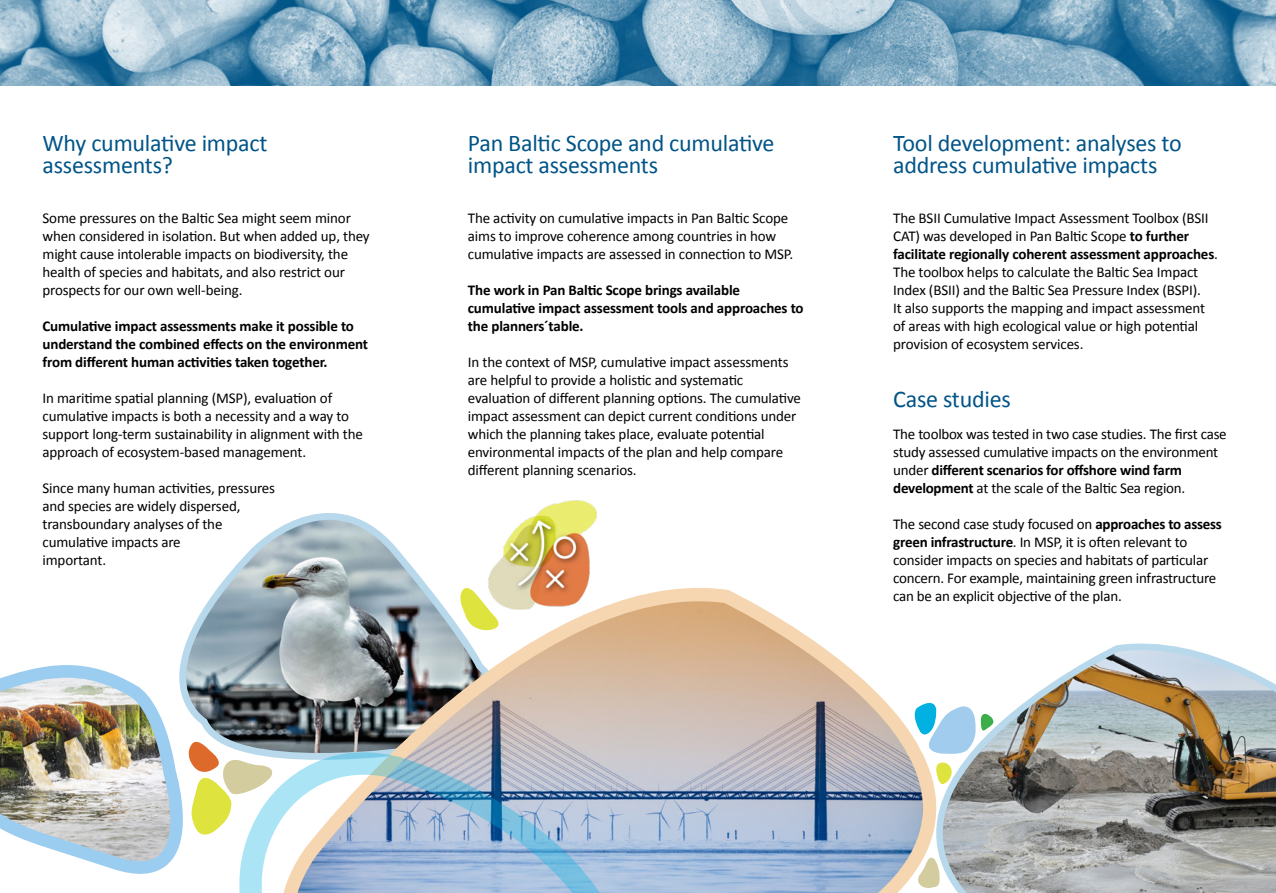
<style>
.page{position:relative;width:1276px;height:893px;background:#fff}
.page>*{position:absolute;margin:0;border:0;box-sizing:border-box;transform-origin:0 0}
.t1{font:24px/22.5px "Calibri";letter-spacing:-.01em;color:#005487}
.t2{font:15px/18px "Calibri";letter-spacing:-.01em;color:#000}
.t3{font:700 15px/18px "Calibri";letter-spacing:-.01em;color:#000}
.s1{font-weight:700}
</style>
<div class="page">
<img style="left:0;top:0;width:1276px;height:85px">
<img style="left:1087px;top:643px;width:189px;height:250px">
<svg style="left:183px;top:513px;width:231px;height:224px"></svg>
<img style="left:272px;top:569px;width:815px;height:324px">
<svg style="left:915px;top:854px;width:25px;height:36px"></svg>
<svg style="left:910px;top:696px;width:85px;height:92px"></svg>
<img style="left:0;top:651px;width:205px;height:223px">
<svg style="left:181px;top:745px;width:529px;height:148px"></svg>
<svg style="left:186px;top:737px;width:90px;height:100px"></svg>
<svg style="left:459px;top:581px;width:49px;height:51px"></svg>
<img style="left:488px;top:500px;width:111px;height:109px">
<h1 class="t1" style="left:43px;top:130px;width:226px">Why cumulative impact assessments?</h1>
<p class="t2" style="left:43px;top:208px;width:329px">Some pressures on the Baltic Sea might seem minor when considered in isolation. But when added up, they might cause intolerable impacts on biodiversity, the health of species and habitats, and also restrict our prospects for our own well-being.</p>
<p class="t3" style="left:43px;top:317px;width:327px">Cumulative impact assessments make it possible to understand the combined effects on the environment from different human activities taken together.</p>
<p class="t2" style="left:43px;top:388px;width:322px">In maritime spatial planning (MSP), evaluation of cumulative impacts is both a necessity and a way to support long-term sustainability in alignment with the approach of ecosystem-based management.</p>
<p class="t2" style="left:43px;top:478px;width:234px">Since many human activities, pressures and species are widely dispersed, transboundary analyses of the cumulative impacts are<br>important.</p>
<h1 class="t1" style="left:468px;top:130px;width:308px">Pan Baltic Scope and cumulative impact assessments</h1>
<p class="t2" style="left:468px;top:208px;width:327px">The activity on cumulative impacts in Pan Baltic Scope aims to improve coherence among countries in how cumulative impacts are assessed in connection to MSP.</p>
<p class="t3" style="left:468px;top:281px;width:337px">The work in Pan Baltic Scope brings available cumulative impact assessment tools and approaches to the planners´table.</p>
<p class="t2" style="left:468px;top:352px;width:334px">In the context of MSP, cumulative impact assessments are helpful to provide a holistic and systematic evaluation of different planning options. The cumulative impact assessment can depict current conditions under which the planning takes place, evaluate potential environmental impacts of the plan and help compare different planning scenarios.</p>
<h1 class="t1" style="left:893px;top:130px;width:290px">Tool development: analyses to address cumulative impacts</h1>
<p class="t2" style="left:893px;top:208px;width:326px">The BSII Cumulative Impact Assessment Toolbox (BSII CAT) was developed in Pan Baltic Scope <span class="s1">to further facilitate regionally coherent assessment approaches</span>.<br>The toolbox helps to calculate the Baltic Sea Impact Index (BSII) and the Baltic Sea Pressure Index (BSPI).<br>It also supports the mapping and impact assessment of areas with high ecological value or high potential provision of ecosystem services.</p>
<h1 class="t1" style="left:893px;top:387px;width:119px">Case studies</h1>
<p class="t2" style="left:893px;top:424px;width:335px">The toolbox was tested in two case studies. The first case study assessed cumulative impacts on the environment under <span class="s1">different scenarios for offshore wind farm development</span> at the scale of the Baltic Sea region.</p>
<p class="t2" style="left:893px;top:514px;width:330px">The second case study focused on <span class="s1">approaches to assess green infrastructure</span>. In MSP, it is often relevant to consider impacts on species and habitats of particular concern. For example, maintaining green infrastructure can be an explicit objective of the plan.</p>
</div>
